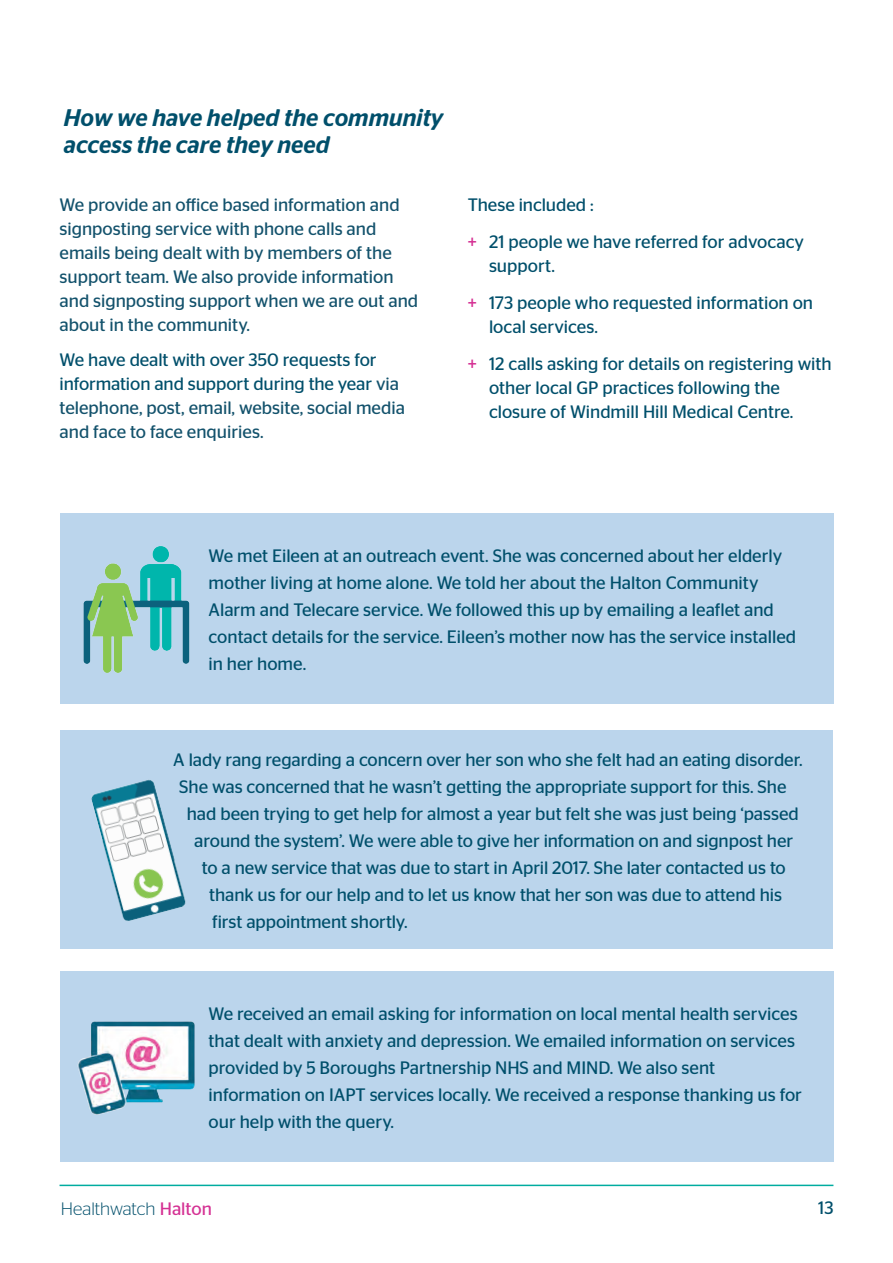
<style>
.page{position:relative;width:893px;height:1263px;background:#fff}
.page>*{position:absolute;margin:0;border:0;box-sizing:border-box;transform-origin:0 0}
.t1{font:italic 500 24px/27px "Stag Sans";color:#004f6b}
.t2{font:18px/27px "Stag Sans";color:#004f6b}
.t3{font:18px/24px "Stag Sans";color:#13526c}
.t4{font:300 18px "Stag Sans";color:#004f6b}
.s1{color:#13526c}
.s2{color:#d53294}
.s3{font-weight:400;color:#d53294}
</style>
<div class="page">
<hr style="left:60px;top:1184px;width:773px;height:2px;background:#00aca0">
<div style="left:60px;top:513px;width:773px;height:190px;background:#bbd5ec"></div>
<img style="left:83px;top:546px;width:107px;height:127px">
<div style="left:60px;top:730px;width:773px;height:219px;background:#bbd5ec"></div>
<img style="left:91px;top:780px;width:95px;height:141px">
<div style="left:60px;top:972px;width:773px;height:190px;background:#bbd5ec"></div>
<img style="left:77px;top:1021px;width:118px;height:94px">
<h1 class="t1" style="left:64px;top:104px;width:381px">How we have helped the community access the care they need</h1>
<p class="t3" style="left:60px;top:193px;width:360px">We provide an office based information and signposting service with phone calls and emails being dealt with by members of the support team. We also provide information and signposting support when we are out and about in the community.</p>
<p class="t2" style="left:60px;top:348px;width:347px;line-height:24px">We have dealt with over 350 requests for information and support during the year <span class="s1">via telephone, post, email, website, social media and face to face enquiries.</span></p>
<p class="t2" style="left:468px;top:187px;width:338px;line-height:36.8px">These included :<br><span class="s2">+</span> 21 people we have referred for advocacy</p>
<p class="t2" style="left:468px;top:247px;width:347px;line-height:36.8px;text-indent:21px">support.<br><span class="s2">+</span> 173 people who requested information on</p>
<p class="t2" style="left:468px;top:308px;width:365px;line-height:36.8px;text-indent:21px">local services.<br><span class="s2">+</span> 12 calls asking for details on registering with</p>
<p class="t2" style="left:489px;top:375px;width:306px;line-height:24px">other local GP practices following the closure of Windmill Hill Medical Centre.</p>
<p class="t2" style="left:209px;top:542px;width:589px">We met Eileen at an outreach event. She was concerned about her elderly mother living at home alone. We told her about the Halton Community Alarm and Telecare service. We followed this up by emailing a leaflet and contact details for the service. Eileen’s mother now has the service installed in her home.</p>
<p class="t2" style="left:173px;top:746px;width:631px">A lady rang regarding a concern over her son who she felt had an eating disorder.</p>
<p class="t2" style="left:179px;top:773px;width:609px">She was concerned that he wasn’t getting the appropriate support for this. She</p>
<p class="t2" style="left:187px;top:800px;width:614px">had been trying to get help for almost a year but felt she was just being ‘passed</p>
<p class="t2" style="left:194px;top:827px;width:600px">around the system’. We were able to give her information on and signpost her</p>
<p class="t2" style="left:202px;top:854px;width:586px">to a new service that was due to start in April 2017. She later contacted us to</p>
<p class="t2" style="left:209px;top:881px;width:574px">thank us for our help and to let us know that her son was due to attend his</p>
<p class="t2" style="left:212px;top:908px;width:197px">first appointment shortly.</p>
<p class="t2" style="left:209px;top:1000px;width:595px">We received an email asking for information on local mental health services that dealt with anxiety and depression. We emailed information on services provided by 5 Boroughs Partnership NHS and MIND. We also sent information on IAPT services locally. We received a response thanking us for our help with the query.</p>
<p class="t4" style="left:61px;top:1198px;width:152px">Healthwatch <span class="s3">Halton</span></p>
<p class="t2" style="left:818px;top:1194px;width:17px">13</p>
</div>
